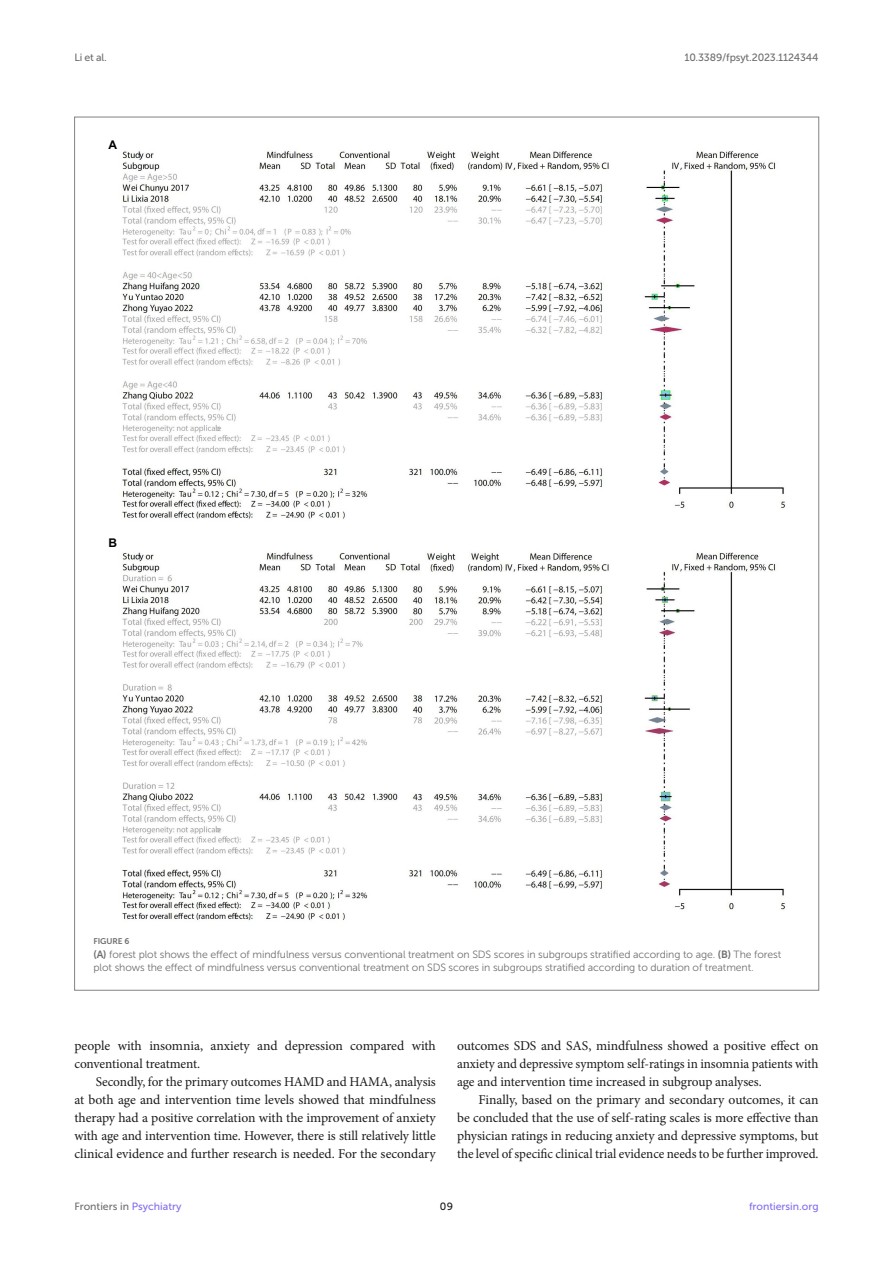
<style>
.page{position:relative;width:893px;height:1263px;background:#fff}
.page>*{position:absolute;margin:0;border:0;box-sizing:border-box;transform-origin:0 0}
.TEXT{font:13.5px/18px "Minion Pro";letter-spacing:-.005em;color:#1b1c1b;text-align:justify}
.TEXT_FLUSH{font:13.5px/18px "Minion Pro";letter-spacing:-.005em;color:#1b1c1b}
.t1{font:700 12px "Arial";color:#000}
.FIG_LEG{font:10.5px/13.5px "Museo Sans 300";letter-spacing:-.01em;color:#706f70}
.t2{font:10.5px "Museo Sans 500";letter-spacing:-.015em;color:#706f70}
.t3{font:10.5px "Museo Sans 500";color:#856df0}
.t4{font:10.5px "Museo Sans 500";color:#1b1c1b}
.FIG_HD{font:8.25px "Museo Sans 700";letter-spacing:-.01em;color:#706f70}
.s1{font-family:"Museo Sans 700"}
.s2{color:#856df0}
</style>
<div class="page">
<img style="left:121px;top:150px;width:666px;height:771px">
<p class="t2" style="left:74px;top:51px;width:34px">Li et al.</p>
<p class="t2" style="left:684px;top:51px;width:136px">10.3389/fpsyt.2023.1124344</p>
<p class="t1" style="left:109px;top:137px;width:10px">A</p>
<p class="t1" style="left:109px;top:535px;width:10px">B</p>
<p class="FIG_HD" style="left:94px;top:937px;width:37px">FIGURE 6</p>
<p class="FIG_LEG" style="left:94px;top:947px;width:689px"><span class="s1">(A)</span> forest plot shows the effect of mindfulness versus conventional treatment on SDS scores in subgroups stratified according to age. <span class="s1">(B)</span> The forest plot shows the effect of mindfulness versus conventional treatment on SDS scores in subgroups stratified according to duration of treatment.</p>
<p class="TEXT_FLUSH" style="left:74px;top:1037px;width:363px">people with insomnia, anxiety and depression compared with conventional treatment.</p>
<p class="TEXT" style="left:74px;top:1073px;width:363px;text-indent:21px">Secondly, for the primary outcomes HAMD and HAMA, analysis at both age and intervention time levels showed that mindfulness therapy had a positive correlation with the improvement of anxiety with age and intervention time. However, there is still relatively little clinical evidence and further research is needed. For the secondary</p>
<p class="TEXT" style="left:457px;top:1037px;width:363px">outcomes SDS and SAS, mindfulness showed a positive effect on anxiety and depressive symptom self-ratings in insomnia patients with age and intervention time increased in subgroup analyses.</p>
<p class="TEXT" style="left:457px;top:1091px;width:363px;text-indent:21px">Finally, based on the primary and secondary outcomes, it can be concluded that the use of self-rating scales is more effective than physician ratings in reducing anxiety and depressive symptoms, but the level of specific clinical trial evidence needs to be further improved.</p>
<p class="t2" style="left:74px;top:1200px;width:109px">Frontiers in <span class="s2">Psychiatry</span></p>
<p class="t4" style="left:440px;top:1200px;width:15px">09</p>
<p class="t3" style="left:749px;top:1200px;width:71px">frontiersin.org</p>
</div>
